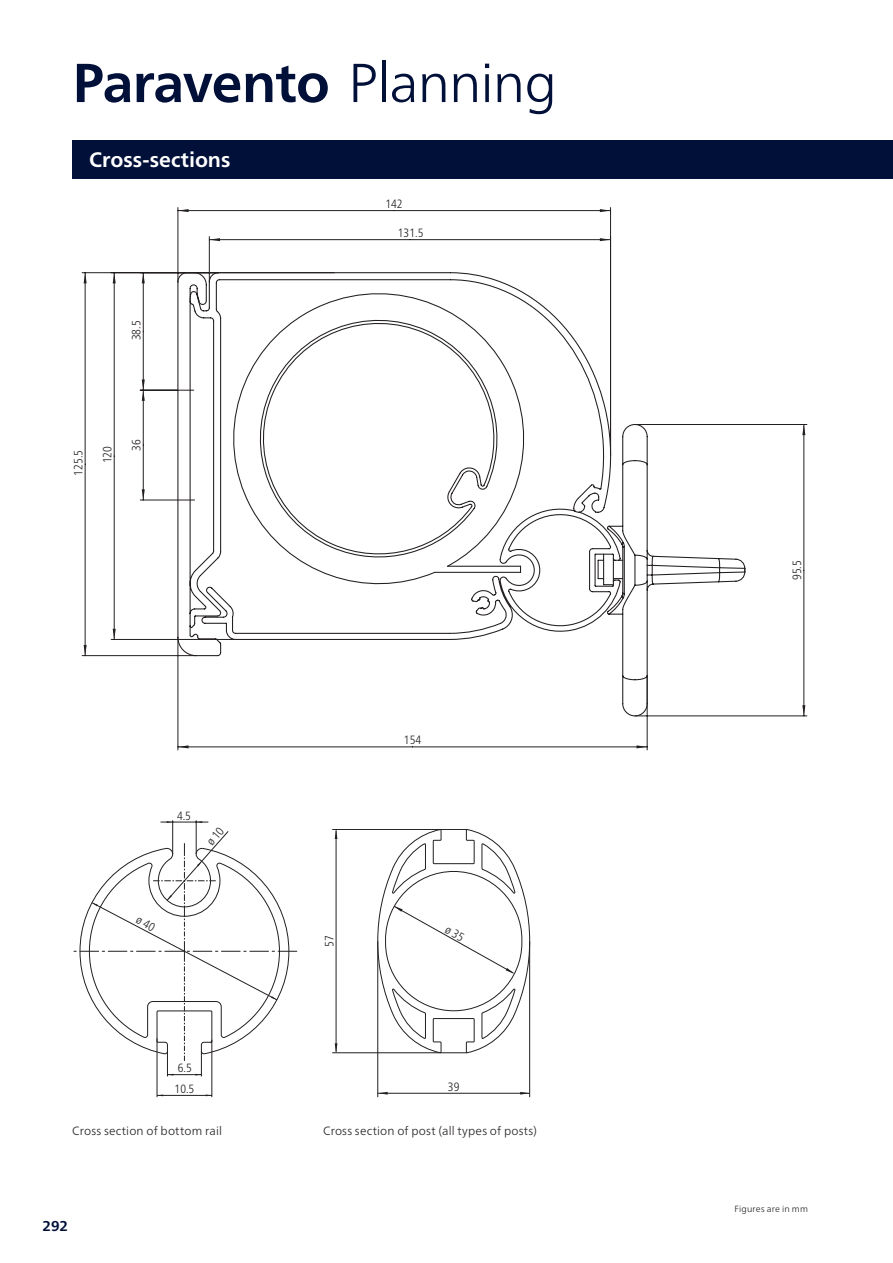
<style>
.page{position:relative;width:893px;height:1263px;background:#fff}
.page>*{position:absolute;margin:0;border:0;box-sizing:border-box;transform-origin:0 0}
.t1{font:700 54.75px "Frutiger Neue LTW1 G";letter-spacing:-.015em;color:#001039}
.t2{font:700 21px "Frutiger Neue LTW1 G";color:#fff}
.t3{font:700 14.25px "Frutiger Neue LTW1 G";color:#001039}
.t4{font:300 12px "Frutiger Neue LTW1 G";letter-spacing:.015em;color:#231f20}
.t5{font:300 condensed 12px "Frutiger Neue LTW1 G";color:#231f20}
.t6{font:300 condensed 11.85px/20.5px "Frutiger Neue LTW1 G";color:#231f20}
.t7{font:300 9px "Frutiger Neue LTW1 G";letter-spacing:.02em;color:#231f20}
.s1{font-weight:300}
</style>
<div class="page">
<svg style="left:177px;top:272px;width:569px;height:445px"></svg>
<svg style="left:189px;top:291px;width:557px;height:349px"></svg>
<hr style="left:111px;top:639px;width:125px;height:1px;background:#231f20">
<hr style="left:114px;top:273px;width:1px;height:183px;background:#231f20">
<hr style="left:114px;top:456px;width:1px;height:183px;background:#231f20">
<hr style="left:209px;top:237px;width:1px;height:45px;background:#231f20">
<hr style="left:209px;top:239px;width:201px;height:1px;background:#231f20">
<hr style="left:410px;top:239px;width:201px;height:1px;background:#231f20">
<hr style="left:178px;top:208px;width:1px;height:74px;background:#231f20">
<hr style="left:610px;top:208px;width:1px;height:248px;background:#231f20">
<hr style="left:178px;top:210px;width:216px;height:1px;background:#231f20">
<hr style="left:394px;top:210px;width:217px;height:1px;background:#231f20">
<hr style="left:82px;top:272px;width:136px;height:1px;background:#231f20">
<hr style="left:82px;top:655px;width:114px;height:1px;background:#231f20">
<hr style="left:85px;top:273px;width:1px;height:191px;background:#231f20">
<hr style="left:85px;top:464px;width:1px;height:192px;background:#231f20">
<hr style="left:140px;top:272px;width:194px;height:1px;background:#231f20">
<hr style="left:140px;top:390px;width:54px;height:1px;background:#231f20">
<hr style="left:143px;top:273px;width:1px;height:58px;background:#231f20">
<hr style="left:143px;top:331px;width:1px;height:59px;background:#231f20">
<hr style="left:140px;top:500px;width:55px;height:1px;background:#231f20">
<hr style="left:143px;top:390px;width:1px;height:55px;background:#231f20">
<hr style="left:143px;top:445px;width:1px;height:55px;background:#231f20">
<hr style="left:635px;top:716px;width:172px;height:1px;background:#231f20">
<hr style="left:635px;top:424px;width:172px;height:1px;background:#231f20">
<hr style="left:804px;top:570px;width:1px;height:146px;background:#231f20">
<hr style="left:804px;top:424px;width:1px;height:146px;background:#231f20">
<hr style="left:178px;top:637px;width:1px;height:113px;background:#231f20">
<hr style="left:647px;top:675px;width:1px;height:75px;background:#231f20">
<hr style="left:178px;top:747px;width:235px;height:1px;background:#231f20">
<hr style="left:413px;top:747px;width:234px;height:1px;background:#231f20">
<svg style="left:113px;top:273px;width:3px;height:10px"></svg>
<svg style="left:113px;top:629px;width:3px;height:10px"></svg>
<svg style="left:209px;top:238px;width:11px;height:3px"></svg>
<svg style="left:600px;top:238px;width:10px;height:3px"></svg>
<svg style="left:178px;top:209px;width:11px;height:3px"></svg>
<svg style="left:600px;top:209px;width:10px;height:3px"></svg>
<svg style="left:84px;top:273px;width:3px;height:10px"></svg>
<svg style="left:84px;top:645px;width:3px;height:11px"></svg>
<svg style="left:142px;top:273px;width:3px;height:10px"></svg>
<svg style="left:142px;top:379px;width:3px;height:22px"></svg>
<svg style="left:142px;top:489px;width:3px;height:11px"></svg>
<svg style="left:802px;top:705px;width:3px;height:11px"></svg>
<svg style="left:802px;top:425px;width:3px;height:10px"></svg>
<svg style="left:178px;top:745px;width:11px;height:3px"></svg>
<svg style="left:636px;top:745px;width:11px;height:3px"></svg>
<svg style="left:332px;top:829px;width:188px;height:265px"></svg>
<hr style="left:529px;top:941px;width:1px;height:156px;background:#231f20">
<hr style="left:377px;top:941px;width:1px;height:156px;background:#231f20">
<svg style="left:378px;top:1092px;width:10px;height:2px"></svg>
<svg style="left:520px;top:1092px;width:10px;height:2px"></svg>
<svg style="left:335px;top:1043px;width:2px;height:10px"></svg>
<svg style="left:335px;top:829px;width:2px;height:10px"></svg>
<hr style="left:892px;top:619px;width:1px;height:38px;background:#001039">
<div style="left:72px;top:140px;width:821px;height:39px;background:#001039"></div>
<svg style="left:377px;top:829px;width:153px;height:224px"></svg>
<svg style="left:73px;top:821px;width:224px;height:276px"></svg>
<h1 class="t1" style="left:72px;top:51px;width:486px">Paravento <span class="s1">Planning</span></h1>
<h2 class="t2" style="left:89px;top:147px;width:143px">Cross-sections</h2>
<p class="t5" style="left:385px;top:197px;width:19px">142</p>
<p class="t5" style="left:129px;top:340px;width:21px;rotate:-90deg">38.5</p>
<p class="t5" style="left:71px;top:476px;width:27px;rotate:-90deg">125.5</p>
<p class="t5" style="left:100px;top:463px;width:19px;rotate:-90deg">120</p>
<p class="t5" style="left:129px;top:451px;width:13px;rotate:-90deg">36</p>
<p class="t6" style="left:177px;top:806px;width:15px">4.5</p>
<p class="t6" style="left:175px;top:1058px;width:21px">6.5<br>10.5</p>
<p class="t5" style="left:398px;top:226px;width:27px">131.5</p>
<p class="t5" style="left:404px;top:732px;width:19px">154</p>
<p class="t5" style="left:322px;top:946px;width:13px;rotate:-90deg">57</p>
<p class="t5" style="left:448px;top:1080px;width:13px">39</p>
<p class="t4" style="left:72px;top:1124px;width:151px">Cross section of bottom rail</p>
<p class="t4" style="left:323px;top:1124px;width:215px">Cross section of post (all types of posts)</p>
<p class="t3" style="left:43px;top:1218px;width:27px">292</p>
<p class="t5" style="left:790px;top:580px;width:21px;rotate:-90deg">95.5</p>
<p class="t7" style="left:734px;top:1203px;width:75px">Figures are in mm</p>
</div>
